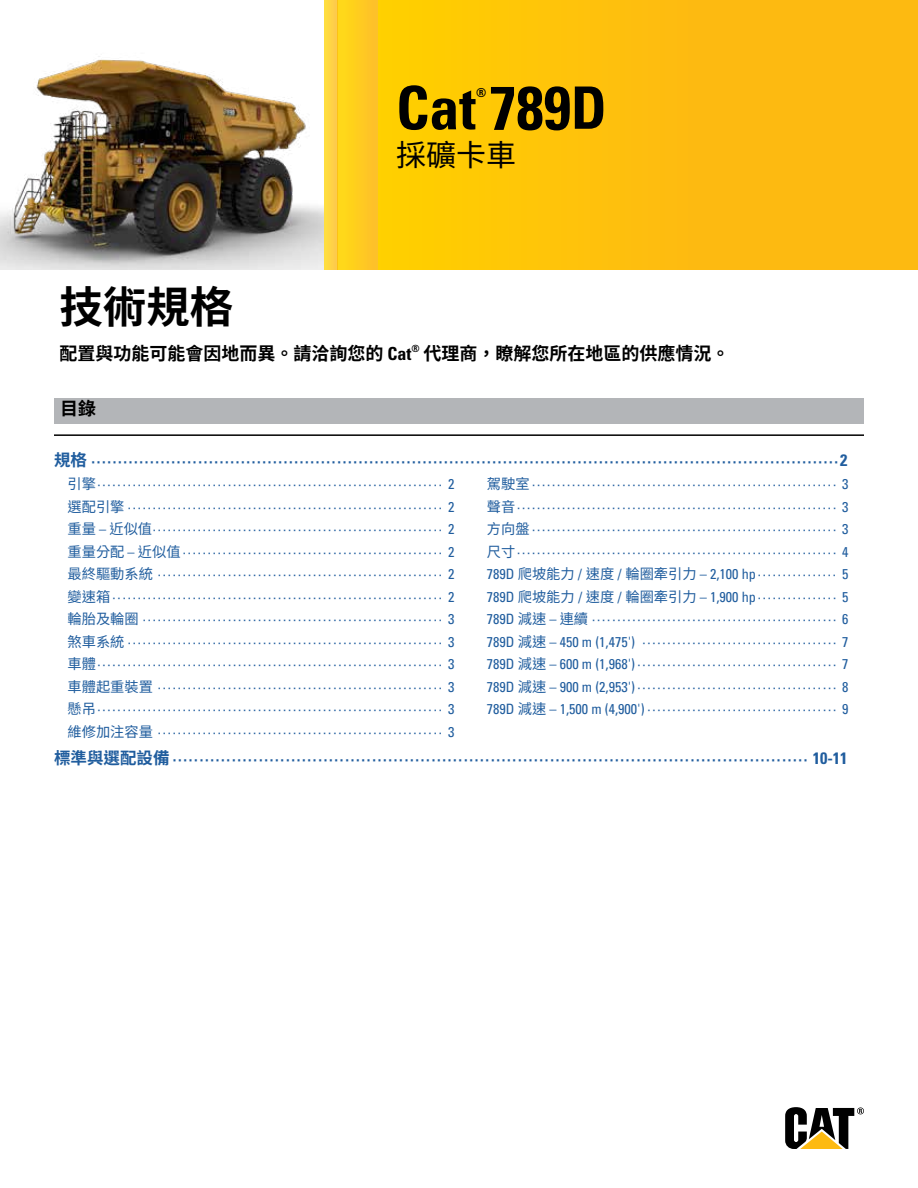
<style>
.page{position:relative;width:918px;height:1188px;background:#fff}
.page>*{position:absolute;margin:0;border:0;box-sizing:border-box;transform-origin:0 0}
.t1{font:700 condensed 60px "Univers LT Std";color:#000}
.t2{font:700 43.5px "Noto Sans CJ Ktc";color:#000}
.t3{font:30px "Noto Sans CJ Ktc";color:#000}
.t4{font:700 18px "Noto Sans CJ Ktc";color:#000}
.t5{font:700 condensed 16.5px "Univers LT Std";color:#205d9e}
.t6{font:condensed 14.25px/22.5px "Univers LT Std";color:#205d9e;text-align:justify}
.t7{font:700 condensed 12.3px "Univers LT Std";color:#000}
.s1{font-size:61.5px}
.s2{font-size:58.5px}
.s3{font-family:"Univers LT Std";font-stretch:condensed}
.s4{font-family:"Noto Sans CJ Ktc";font-stretch:normal}
</style>
<div class="page">
<svg style="left:785px;top:1107px;width:79px;height:42px"></svg>
<img style="left:0;top:56px;width:324px;height:214px">
<div style="left:378px;top:0;width:540px;height:270px;background:linear-gradient(to right,#ffcd02,#fdb516)"></div>
<div style="left:338px;top:0;width:40px;height:270px;background:#ffcd1e"></div>
<div style="left:324px;top:0;width:14px;height:270px;background:#ffd346"></div>
<div style="left:54px;top:398px;width:810px;height:25px;background:#b3b5b8"></div>
<hr style="left:54px;top:434px;width:810px;height:2px;background:#000">
<h1 class="t1" style="left:396px;top:71px;width:212px">Cat <span class="s1">789</span><span class="s2">D</span></h1>
<p class="t7" style="left:476px;top:85px;width:12px">®</p>
<h3 class="t3" style="left:396px;top:138px;width:121px">採礦卡車</h3>
<h2 class="t2" style="left:59px;top:283px;width:176px">技術規格</h2>
<p class="t4" style="left:59px;top:343px;width:672px">配置與功能可能會因地而異。請洽詢您的 <span class="s3">Cat</span><sup>®</sup> 代理商，瞭解您所在地區的供應情況。</p>
<p class="t4" style="left:60px;top:399px;width:37px">目錄</p>
<p class="t5" style="left:54px;top:450px;width:795px"><span class="s4">規格</span> ············································································································································2</p>
<p class="t6" style="left:68px;top:473px;width:389px"><span class="s4">引擎</span> ····································································· 2<span class="s4">選配引擎</span> ······························································· 2<span class="s4">重量</span> – <span class="s4">近似值</span> ·························································· 2<span class="s4">重量分配</span> – <span class="s4">近似值</span> ···················································· 2<span class="s4">最終驅動系統</span> ························································· 2<span class="s4">變速箱</span> ·································································· 2<span class="s4">輪胎及輪圈</span> ···························································· 3<span class="s4">煞車系統</span> ······························································· 3<span class="s4">車體</span> ····································································· 3<span class="s4">車體起重裝置</span> ························································· 3<span class="s4">懸吊</span> ····································································· 3<span class="s4">維修加注容量</span> ························································· 3</p>
<p class="t6" style="left:487px;top:473px;width:363px"><span class="s4">駕駛室</span> ····························································· 3<span class="s4">聲音</span> ································································ 3<span class="s4">方向盤</span> ····························································· 3<span class="s4">尺寸</span> ································································ 4<br>789D <span class="s4">爬坡能力</span> / <span class="s4">速度</span> / <span class="s4">輪圈牽引力</span> – 2,100 hp ················ 5<br>789D <span class="s4">爬坡能力</span> / <span class="s4">速度</span> / <span class="s4">輪圈牽引力</span> – 1,900 hp ················ 5<br>789D <span class="s4">減速</span> – <span class="s4">連續</span> ················································· 6<br>789D <span class="s4">減速</span> – 450 m (1,475') ······································· 7<br>789D <span class="s4">減速</span> – 600 m (1,968') ········································ 7<br>789D <span class="s4">減速</span> – 900 m (2,953') ········································ 8<br>789D <span class="s4">減速</span> – 1,500 m (4,900') ······································ 9</p>
<p class="t5" style="left:54px;top:748px;width:795px"><span class="s4">標準與選配設備</span> ······················································································································ 10-11</p>
</div>
